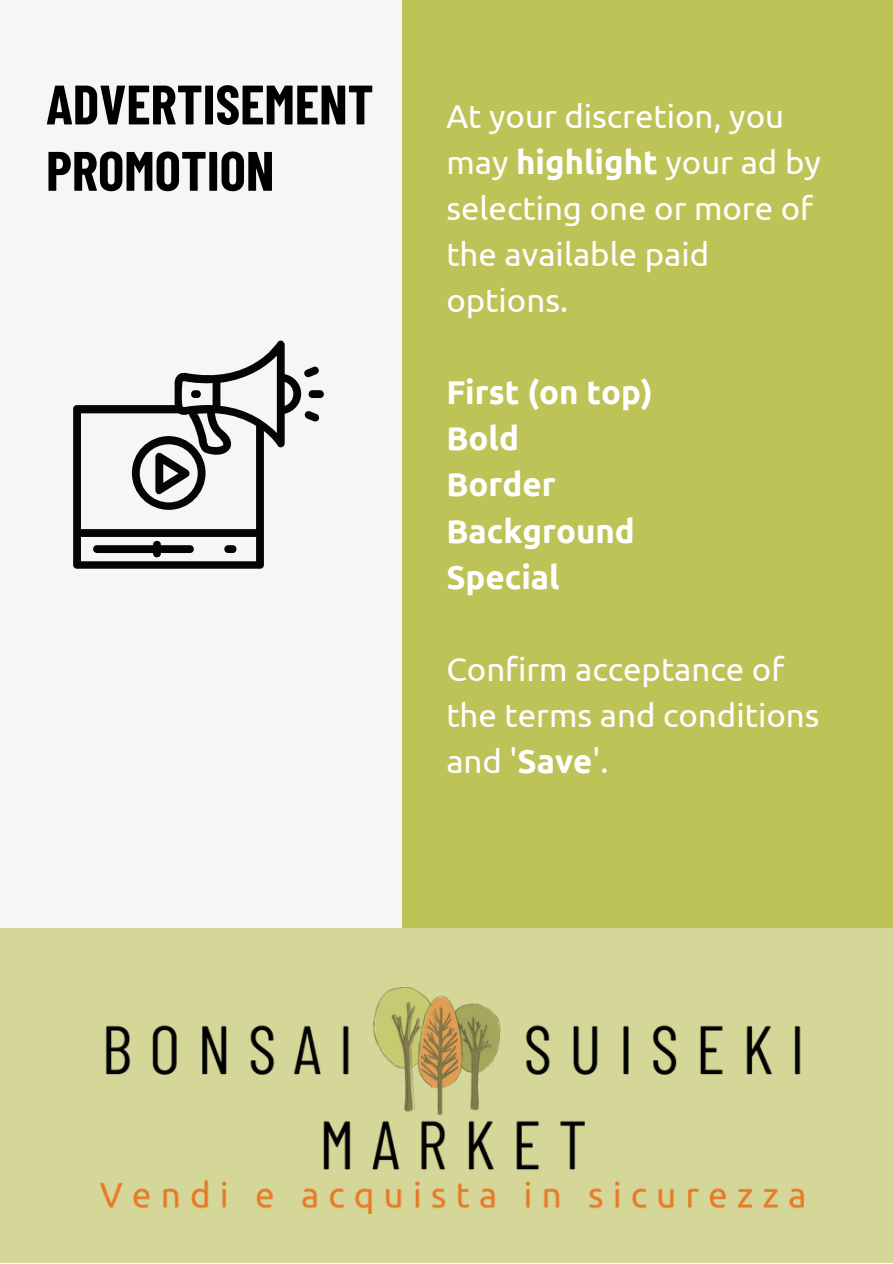
<style>
.page{position:relative;width:893px;height:1264px;background:#fff}
.page>*{position:absolute;margin:0;border:0;box-sizing:border-box;transform-origin:0 0}
.t1{font:700 55.5px/66.3px "Barlow Condensed";color:#000}
.t2{font:33px/46px "Ubuntu";color:#fff}
.t3{font:700 33px/46px "Ubuntu";color:#fff}
.s1{font-weight:700}
</style>
<div class="page">
<div style="left:0;top:0;width:892px;height:1262px;background:#f5f6f7"></div>
<div style="left:402px;top:0;width:490px;height:928px;background:#bec358"></div>
<div style="left:0;top:928px;width:892px;height:334px;background:#d4d798"></div>
<img style="left:100px;top:987px;width:703px;height:226px">
<svg style="left:73px;top:340px;width:228px;height:228px"></svg>
<svg style="left:304px;top:366px;width:15px;height:11px"></svg>
<div style="left:308px;top:390px;width:16px;height:8px;background:#040606;border-radius:4px"></div>
<svg style="left:304px;top:411px;width:15px;height:11px"></svg>
<div style="left:191px;top:390px;width:10px;height:8px;background:#040606;border-radius:4px"></div>
<h1 class="t1" style="left:46px;top:69px;width:329px">ADVERTISEMENT<br>PROMOTION</h1>
<p class="t2" style="left:446px;top:92px;width:376px">At your discretion, you may <span class="s1">highlight</span> your ad by selecting one or more of the available paid options.</p>
<p class="t3" style="left:446px;top:369px;width:208px">First (on top)<br>Bold<br>Border<br>Background<br>Special</p>
<p class="t2" style="left:446px;top:645px;width:374px">Confirm acceptance of the terms and conditions and '<span class="s1">Save</span>'.</p>
</div>
